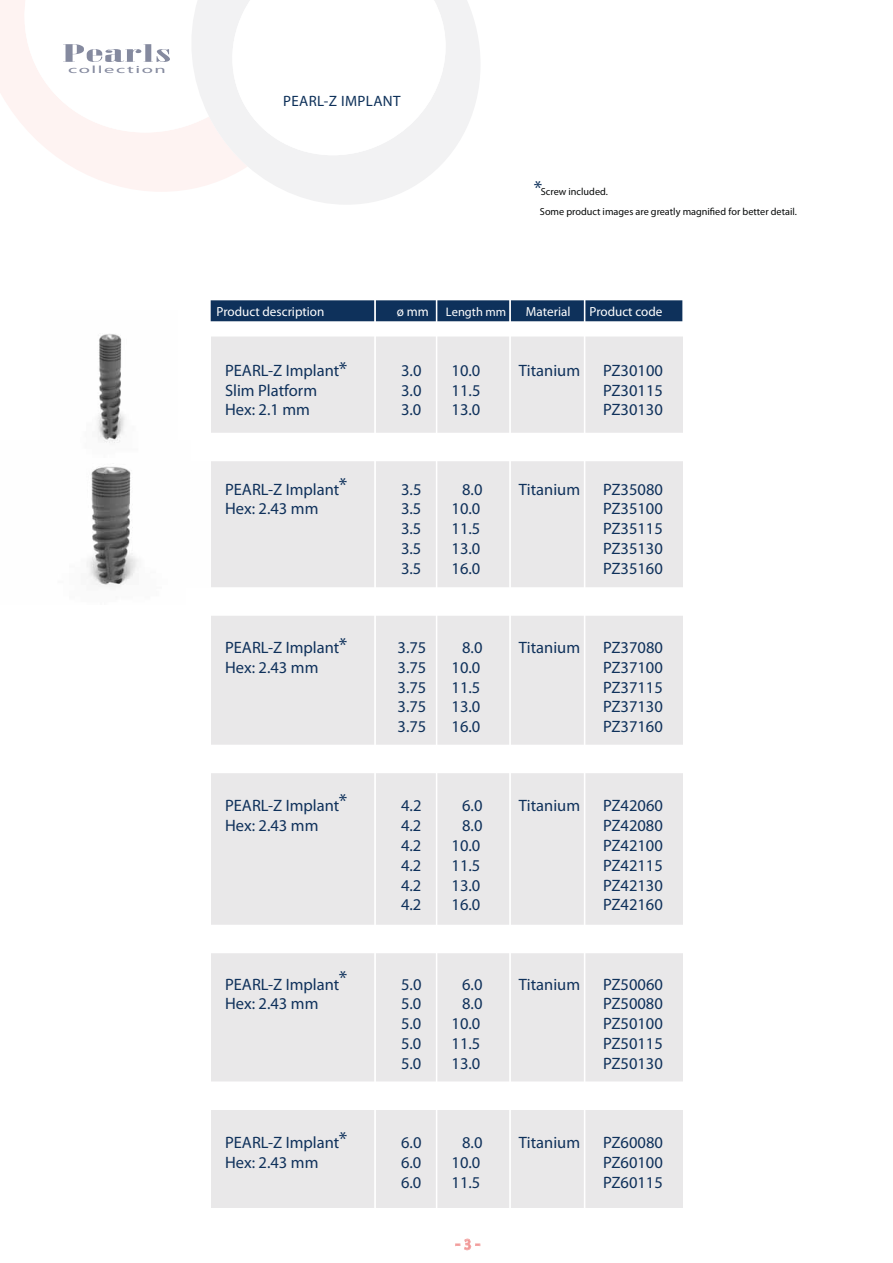
<style>
.page{position:relative;width:893px;height:1263px;background:#fff}
.page>*{position:absolute;margin:0;border:0;box-sizing:border-box;transform-origin:0 0}
.t1{font:24px "Onyx";letter-spacing:.01em;color:#858a9f;scale:2.88 1}
.t2{font:20.4px "Helvetica Neue LT";color:#0e315b}
.t3{font:16.5px "Myriad Pro";color:#0f315b}
.t4{font:15px "Myriad Pro";letter-spacing:.025em;color:#0d3059}
.t5{font:500 13.2px "Helvetica Neue LT";color:#fff}
.t6{font:500 12.45px "Helvetica Neue LT";color:#fff}
.t7{font:10.5px "Myriad Pro";letter-spacing:.075em;color:#858a9f;scale:1.95 1}
.t8{font:300 10.2px/20px "Helvetica Neue LT";color:#070909}
.s1{font-weight:400;font-size:20.4px;color:#0e315b}
</style>
<div class="page">
<img style="left:87px;top:466px;width:51px;height:121px">
<img style="left:97px;top:333px;width:28px;height:110px">
<div style="left:211px;top:322px;width:471px;height:886px;background:#e9e8e9"></div>
<svg style="left:0;top:0;width:187px;height:192px;fill:#fef3f2"></svg>
<svg style="left:22px;top:0;width:165px;height:133px"></svg>
<svg style="left:187px;top:0;width:293px;height:204px;fill:#f2f2f3"></svg>
<svg style="left:226px;top:0;width:234px;height:155px"></svg>
<div style="left:69px;top:66px;width:95px;height:8px;background:#fff"></div>
<div style="left:63px;top:44px;width:107px;height:18px;background:#fff"></div>
<svg style="left:455px;top:1239px;width:25px;height:11px"></svg>
<svg style="left:211px;top:300px;width:471px;height:22px;background:#1a3b63"></svg>
<hr style="left:509px;top:267px;width:2px;height:950px;background:#fff">
<hr style="left:374px;top:276px;width:2px;height:936px;background:#fff">
<hr style="left:436px;top:267px;width:1px;height:945px;background:#fff">
<hr style="left:584px;top:279px;width:1px;height:933px;background:#fff">
<div style="left:191px;top:434px;width:539px;height:26px;background:#fff"></div>
<div style="left:191px;top:433px;width:540px;height:28px;border:2px solid #fff"></div>
<div style="left:186px;top:588px;width:539px;height:27px;background:#fff"></div>
<div style="left:185px;top:587px;width:540px;height:29px;border:2px solid #fff"></div>
<div style="left:198px;top:745px;width:539px;height:27px;background:#fff"></div>
<div style="left:197px;top:745px;width:540px;height:28px;border:2px solid #fff"></div>
<div style="left:186px;top:322px;width:539px;height:14px;background:#fff"></div>
<div style="left:185px;top:322px;width:540px;height:15px;border:2px solid #fff"></div>
<div style="left:177px;top:926px;width:539px;height:27px;background:#fff"></div>
<div style="left:176px;top:925px;width:540px;height:28px;border:2px solid #fff"></div>
<div style="left:171px;top:1082px;width:539px;height:27px;background:#fff"></div>
<div style="left:170px;top:1082px;width:540px;height:28px;border:2px solid #fff"></div>
<h1 class="t1" style="left:63px;top:40px;width:39px">Pearls</h1>
<p class="t7" style="left:68px;top:66px;width:52px">collection</p>
<p class="t4" style="left:283px;top:96px;width:119px">PEARL-Z IMPLANT</p>
<p class="t8" style="left:540px;top:182px;width:259px;text-indent:-6px"><span class="s1">*</span>Screw included.<br>Some product images are greatly magnified for better detail.</p>
<p class="t5" style="left:217px;top:307px;width:109px">Product description</p>
<p class="t5" style="left:397px;top:307px;width:33px">ø mm</p>
<p class="t6" style="left:446px;top:307px;width:62px">Length mm</p>
<p class="t5" style="left:526px;top:307px;width:46px">Material</p>
<p class="t5" style="left:589px;top:307px;width:75px">Product code</p>
<p class="t2" style="left:339px;top:361px;width:10px">*</p>
<p class="t3" style="left:225px;top:364px;width:116px">PEARL-Z Implant</p>
<p class="t3" style="left:401px;top:364px;width:22px">3.0</p>
<p class="t3" style="left:452px;top:364px;width:30px">10.0</p>
<p class="t3" style="left:519px;top:364px;width:63px">Titanium</p>
<p class="t3" style="left:603px;top:364px;width:61px">PZ30100</p>
<p class="t3" style="left:225px;top:384px;width:94px">Slim Platform</p>
<p class="t3" style="left:401px;top:384px;width:22px">3.0</p>
<p class="t3" style="left:452px;top:384px;width:30px">11.5</p>
<p class="t3" style="left:603px;top:384px;width:61px">PZ30115</p>
<p class="t3" style="left:225px;top:404px;width:86px">Hex: 2.1 mm</p>
<p class="t3" style="left:401px;top:404px;width:22px">3.0</p>
<p class="t3" style="left:452px;top:404px;width:30px">13.0</p>
<p class="t3" style="left:603px;top:404px;width:61px">PZ30130</p>
<p class="t2" style="left:339px;top:478px;width:10px">*</p>
<p class="t3" style="left:225px;top:483px;width:116px">PEARL-Z Implant</p>
<p class="t3" style="left:401px;top:483px;width:22px">3.5</p>
<p class="t3" style="left:462px;top:483px;width:22px">8.0</p>
<p class="t3" style="left:519px;top:483px;width:63px">Titanium</p>
<p class="t3" style="left:603px;top:483px;width:61px">PZ35080</p>
<p class="t3" style="left:225px;top:503px;width:95px">Hex: 2.43 mm</p>
<p class="t3" style="left:401px;top:503px;width:22px">3.5</p>
<p class="t3" style="left:452px;top:503px;width:30px">10.0</p>
<p class="t3" style="left:603px;top:503px;width:61px">PZ35100</p>
<p class="t3" style="left:401px;top:522px;width:22px">3.5</p>
<p class="t3" style="left:452px;top:522px;width:30px">11.5</p>
<p class="t3" style="left:603px;top:522px;width:61px">PZ35115</p>
<p class="t3" style="left:401px;top:542px;width:22px">3.5</p>
<p class="t3" style="left:452px;top:542px;width:30px">13.0</p>
<p class="t3" style="left:603px;top:542px;width:61px">PZ35130</p>
<p class="t3" style="left:401px;top:562px;width:22px">3.5</p>
<p class="t3" style="left:452px;top:562px;width:30px">16.0</p>
<p class="t3" style="left:603px;top:562px;width:61px">PZ35160</p>
<p class="t2" style="left:339px;top:637px;width:10px">*</p>
<p class="t3" style="left:225px;top:641px;width:116px">PEARL-Z Implant</p>
<p class="t3" style="left:398px;top:641px;width:30px">3.75</p>
<p class="t3" style="left:462px;top:641px;width:22px">8.0</p>
<p class="t3" style="left:519px;top:641px;width:63px">Titanium</p>
<p class="t3" style="left:603px;top:641px;width:61px">PZ37080</p>
<p class="t3" style="left:225px;top:661px;width:95px">Hex: 2.43 mm</p>
<p class="t3" style="left:398px;top:661px;width:30px">3.75</p>
<p class="t3" style="left:452px;top:661px;width:30px">10.0</p>
<p class="t3" style="left:603px;top:661px;width:61px">PZ37100</p>
<p class="t3" style="left:398px;top:681px;width:30px">3.75</p>
<p class="t3" style="left:452px;top:681px;width:30px">11.5</p>
<p class="t3" style="left:603px;top:681px;width:61px">PZ37115</p>
<p class="t3" style="left:398px;top:701px;width:30px">3.75</p>
<p class="t3" style="left:452px;top:701px;width:30px">13.0</p>
<p class="t3" style="left:603px;top:701px;width:61px">PZ37130</p>
<p class="t3" style="left:398px;top:720px;width:30px">3.75</p>
<p class="t3" style="left:452px;top:720px;width:30px">16.0</p>
<p class="t3" style="left:603px;top:720px;width:61px">PZ37160</p>
<p class="t2" style="left:339px;top:793px;width:10px">*</p>
<p class="t3" style="left:225px;top:800px;width:116px">PEARL-Z Implant</p>
<p class="t3" style="left:401px;top:800px;width:22px">4.2</p>
<p class="t3" style="left:462px;top:800px;width:22px">6.0</p>
<p class="t3" style="left:519px;top:800px;width:63px">Titanium</p>
<p class="t3" style="left:603px;top:800px;width:61px">PZ42060</p>
<p class="t3" style="left:225px;top:819px;width:95px">Hex: 2.43 mm</p>
<p class="t3" style="left:401px;top:819px;width:22px">4.2</p>
<p class="t3" style="left:462px;top:819px;width:22px">8.0</p>
<p class="t3" style="left:603px;top:819px;width:61px">PZ42080</p>
<p class="t3" style="left:401px;top:839px;width:22px">4.2</p>
<p class="t3" style="left:452px;top:839px;width:30px">10.0</p>
<p class="t3" style="left:603px;top:839px;width:61px">PZ42100</p>
<p class="t3" style="left:401px;top:859px;width:22px">4.2</p>
<p class="t3" style="left:452px;top:859px;width:30px">11.5</p>
<p class="t3" style="left:603px;top:859px;width:61px">PZ42115</p>
<p class="t3" style="left:401px;top:879px;width:22px">4.2</p>
<p class="t3" style="left:452px;top:879px;width:30px">13.0</p>
<p class="t3" style="left:603px;top:879px;width:61px">PZ42130</p>
<p class="t3" style="left:401px;top:899px;width:22px">4.2</p>
<p class="t3" style="left:452px;top:899px;width:30px">16.0</p>
<p class="t3" style="left:603px;top:899px;width:61px">PZ42160</p>
<p class="t2" style="left:339px;top:971px;width:10px">*</p>
<p class="t3" style="left:225px;top:978px;width:116px">PEARL-Z Implant</p>
<p class="t3" style="left:401px;top:978px;width:22px">5.0</p>
<p class="t3" style="left:462px;top:978px;width:22px">6.0</p>
<p class="t3" style="left:519px;top:978px;width:63px">Titanium</p>
<p class="t3" style="left:603px;top:978px;width:61px">PZ50060</p>
<p class="t3" style="left:225px;top:998px;width:95px">Hex: 2.43 mm</p>
<p class="t3" style="left:401px;top:998px;width:22px">5.0</p>
<p class="t3" style="left:462px;top:998px;width:22px">8.0</p>
<p class="t3" style="left:603px;top:998px;width:61px">PZ50080</p>
<p class="t3" style="left:401px;top:1017px;width:22px">5.0</p>
<p class="t3" style="left:452px;top:1017px;width:30px">10.0</p>
<p class="t3" style="left:603px;top:1017px;width:61px">PZ50100</p>
<p class="t3" style="left:401px;top:1037px;width:22px">5.0</p>
<p class="t3" style="left:452px;top:1037px;width:30px">11.5</p>
<p class="t3" style="left:603px;top:1037px;width:61px">PZ50115</p>
<p class="t3" style="left:401px;top:1057px;width:22px">5.0</p>
<p class="t3" style="left:452px;top:1057px;width:30px">13.0</p>
<p class="t3" style="left:603px;top:1057px;width:61px">PZ50130</p>
<p class="t2" style="left:339px;top:1131px;width:10px">*</p>
<p class="t3" style="left:225px;top:1136px;width:116px">PEARL-Z Implant</p>
<p class="t3" style="left:401px;top:1136px;width:22px">6.0</p>
<p class="t3" style="left:462px;top:1136px;width:22px">8.0</p>
<p class="t3" style="left:519px;top:1136px;width:63px">Titanium</p>
<p class="t3" style="left:603px;top:1136px;width:61px">PZ60080</p>
<p class="t3" style="left:225px;top:1156px;width:95px">Hex: 2.43 mm</p>
<p class="t3" style="left:401px;top:1156px;width:22px">6.0</p>
<p class="t3" style="left:452px;top:1156px;width:30px">10.0</p>
<p class="t3" style="left:603px;top:1156px;width:61px">PZ60100</p>
<p class="t3" style="left:401px;top:1176px;width:22px">6.0</p>
<p class="t3" style="left:452px;top:1176px;width:30px">11.5</p>
<p class="t3" style="left:603px;top:1176px;width:61px">PZ60115</p>
</div>
